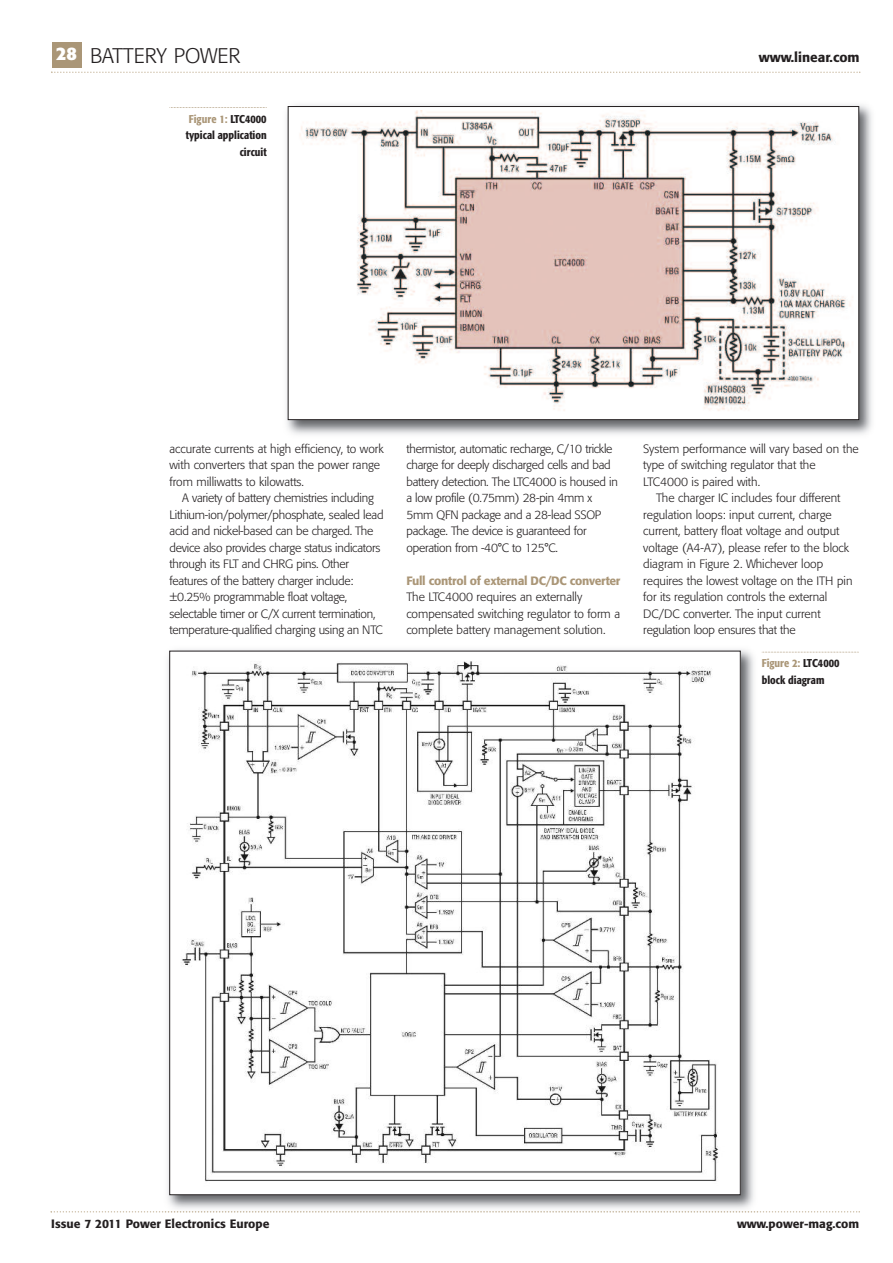
<style>
.page{position:relative;width:893px;height:1263px;background:#fff}
.page>*{position:absolute;margin:0;border:0;box-sizing:border-box;transform-origin:0 0}
.t1{font:300 21px "Formata";color:#231f20}
.t2{font:500 13.5px "Formata";color:#231f20}
.t3{font:300 12px/16.5px "Formata";letter-spacing:-.015em;color:#231f20}
.t4{font:500 12px "Formata";color:#231f20}
.t5{font:500 12px "Formata";letter-spacing:-.025em;color:#aa9677}
.t6{font:500 condensed 11.25px/16.5px "Formata";color:#231f20;text-align:right}
.s1{font-weight:700;font-size:18px;color:#fff}
.s2{color:#aa9677}
</style>
<div class="page">
<div style="left:52px;top:43px;width:30px;height:25px;background:#aa9677"></div>
<svg style="left:51px;top:72px;width:809px;height:1px"></svg>
<svg style="left:51px;top:1211px;width:809px;height:1px"></svg>
<img style="left:286px;top:104px;width:586px;height:331px">
<img style="left:290px;top:111px;width:567px;height:304px">
<svg style="left:169px;top:107px;width:98px;height:1px"></svg>
<img style="left:165px;top:649px;width:595px;height:564px">
<img style="left:163px;top:1211px;width:44px;height:1px">
<div style="left:170px;top:651px;width:570px;height:544px;background:#fff"></div>
<img style="left:181px;top:661px;width:538px;height:521px">
<svg style="left:762px;top:652px;width:97px;height:1px"></svg>
<h1 class="t1" style="left:56px;top:46px;width:186px"><span class="s1">28</span> BATTERY POWER</h1>
<p class="t2" style="left:759px;top:52px;width:102px">www.linear.com</p>
<p class="t6" style="left:186px;top:112px;width:82px"><span class="s2">Figure 1:</span> LTC4000 typical application circuit</p>
<p class="t3" style="left:169px;top:441px;width:216px">accurate currents at high efficiency, to work with converters that span the power range from milliwatts to kilowatts.</p>
<p class="t3" style="left:169px;top:491px;width:216px;text-indent:13px">A variety of battery chemistries including Lithium-ion/polymer/phosphate, sealed lead acid and nickel-based can be charged. The device also provides charge status indicators through its FLT and CHRG pins. Other features of the battery charger include: ±0.25% programmable float voltage, selectable timer or C/X current termination, temperature-qualified charging using an NTC</p>
<p class="t3" style="left:406px;top:441px;width:213px">thermistor, automatic recharge, C/10 trickle charge for deeply discharged cells and bad battery detection. The LTC4000 is housed in a low profile (0.75mm) 28-pin 4mm x 5mm QFN package and a 28-lead SSOP package. The device is guaranteed for operation from -40°C to 125°C.</p>
<p class="t5" style="left:406px;top:575px;width:216px">Full control of external DC/DC converter</p>
<p class="t3" style="left:406px;top:590px;width:215px">The LTC4000 requires an externally compensated switching regulator to form a complete battery management solution.</p>
<p class="t3" style="left:643px;top:441px;width:217px">System performance will vary based on the</p>
<p class="t3" style="left:643px;top:458px;width:174px">type of switching regulator that the</p>
<p class="t3" style="left:643px;top:474px;width:118px">LTC4000 is paired with.</p>
<p class="t3" style="left:656px;top:491px;width:186px">The charger IC includes four different</p>
<p class="t3" style="left:643px;top:507px;width:190px">regulation loops: input current, charge</p>
<p class="t3" style="left:643px;top:524px;width:198px">current, battery float voltage and output</p>
<p class="t3" style="left:643px;top:540px;width:207px">voltage (A4-A7), please refer to the block</p>
<p class="t3" style="left:643px;top:557px;width:181px">diagram in Figure 2. Whichever loop</p>
<p class="t3" style="left:643px;top:573px;width:211px">requires the lowest voltage on the ITH pin</p>
<p class="t3" style="left:643px;top:590px;width:186px">for its regulation controls the external</p>
<p class="t3" style="left:643px;top:606px;width:179px">DC/DC converter. The input current</p>
<p class="t3" style="left:643px;top:623px;width:154px">regulation loop ensures that the</p>
<p class="t6" style="left:762px;top:656px;width:79px;text-align:left"><span class="s2">Figure 2:</span> LTC4000 block diagram</p>
<p class="t4" style="left:51px;top:1219px;width:220px">Issue 7 2011 Power Electronics Europe</p>
<p class="t4" style="left:737px;top:1219px;width:124px">www.power-mag.com</p>
</div>
